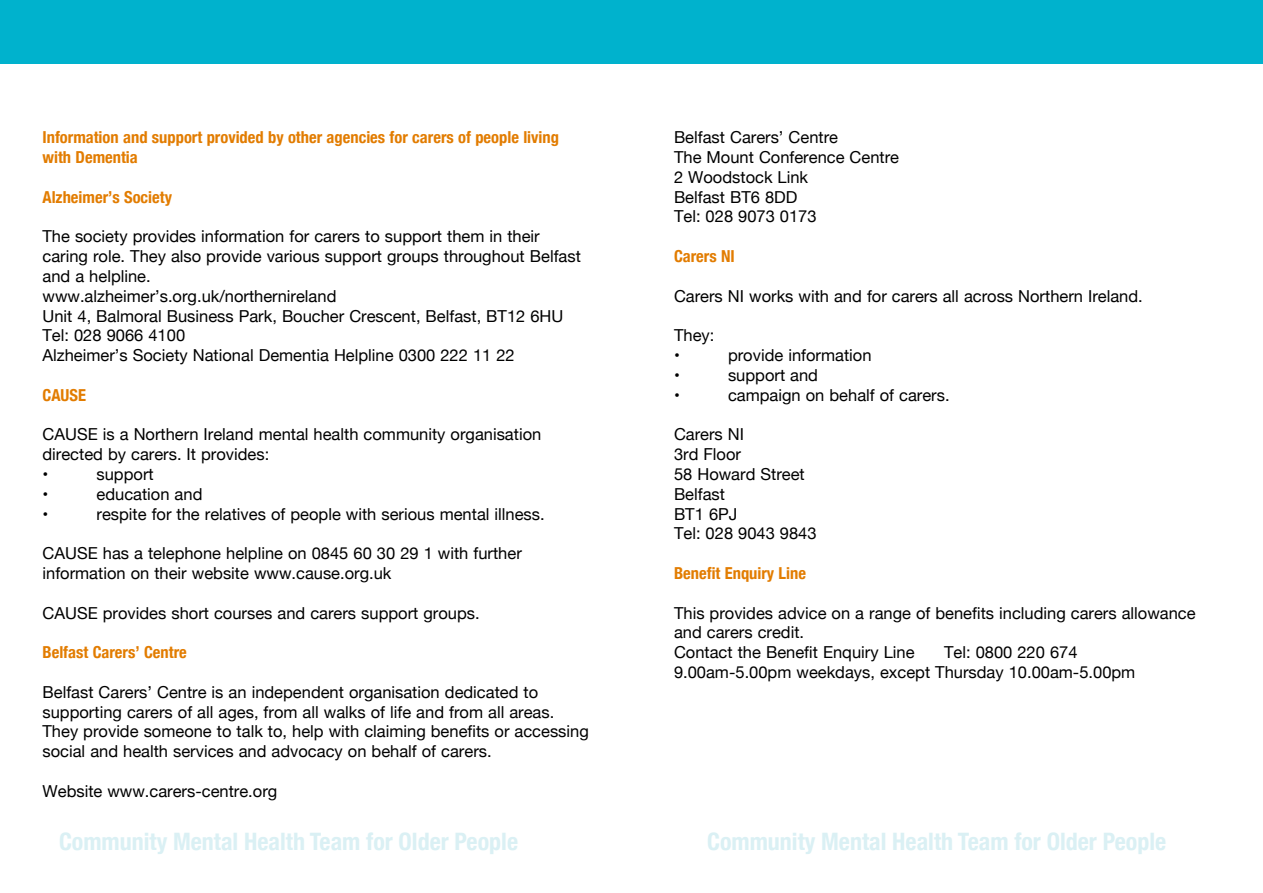
<style>
.page{position:relative;width:1263px;height:893px;background:#fff}
.page>*{position:absolute;margin:0;border:0;box-sizing:border-box;transform-origin:0 0}
.t1{font:700 condensed 24px "Helvetica Neue";color:#daf0f4}
.t2{font:16.5px/19.8px "Helvetica Neue";color:#000}
.t3{font:700 condensed 16.5px/19.8px "Helvetica Neue";color:#e27c00}
</style>
<div class="page">
<div style="left:0;top:0;width:1263px;height:63px;background:#00b2cd"></div>
<p class="t2" style="left:674px;top:128px;width:227px">Belfast Carers’ Centre<br>The Mount Conference Centre<br>2 Woodstock Link<br>Belfast BT6 8DD<br>Tel: 028 9073 0173</p>
<p class="t3" style="left:674px;top:245px;width:62px">Carers NI</p>
<p class="t2" style="left:674px;top:287px;width:470px">Carers NI works with and for carers all across Northern Ireland.</p>
<p class="t2" style="left:674px;top:326px;width:42px">They: •</p>
<p class="t3" style="left:43px;top:127px;width:518px">Information and support provided by other agencies for carers of people living with Dementia</p>
<p class="t3" style="left:43px;top:186px;width:131px">Alzheimer’s Society</p>
<p class="t2" style="left:43px;top:228px;width:540px">The society provides information for carers to support them in their caring role. They also provide various support groups throughout Belfast and a helpline.<br>www.alzheimer’s.org.uk/northernireland<br>Unit 4, Balmoral Business Park, Boucher Crescent, Belfast, BT12 6HU Tel: 028 9066 4100<br>Alzheimer’s Society National Dementia Helpline 0300 222 11 22</p>
<p class="t3" style="left:43px;top:384px;width:45px">CAUSE</p>
<p class="t2" style="left:43px;top:426px;width:500px">CAUSE is a Northern Ireland mental health community organisation directed by carers. It provides:<br>•</p>
<p class="t2" style="left:728px;top:346px;width:145px">provide information</p>
<p class="t2" style="left:674px;top:366px;width:7px">•</p>
<p class="t2" style="left:728px;top:366px;width:92px">support and</p>
<p class="t2" style="left:674px;top:386px;width:7px">•</p>
<p class="t2" style="left:728px;top:386px;width:223px">campaign on behalf of carers.</p>
<p class="t2" style="left:674px;top:425px;width:144px">Carers NI<br>3rd Floor<br>58 Howard Street<br>Belfast<br>BT1 6PJ<br>Tel: 028 9043 9843</p>
<p class="t3" style="left:674px;top:562px;width:134px">Benefit Enquiry Line</p>
<p class="t2" style="left:674px;top:604px;width:523px">This provides advice on a range of benefits including carers allowance and carers credit.<br>Contact the Benefit Enquiry Line</p>
<p class="t2" style="left:97px;top:465px;width:59px">support</p>
<p class="t2" style="left:43px;top:485px;width:7px">•</p>
<p class="t2" style="left:97px;top:485px;width:107px">education and</p>
<p class="t2" style="left:43px;top:505px;width:7px">•</p>
<p class="t2" style="left:97px;top:505px;width:450px">respite for the relatives of people with serious mental illness.</p>
<p class="t2" style="left:43px;top:544px;width:481px">CAUSE has a telephone helpline on 0845 60 30 29 1 with further information on their website www.cause.org.uk</p>
<p class="t2" style="left:43px;top:604px;width:439px">CAUSE provides short courses and carers support groups.</p>
<p class="t3" style="left:43px;top:641px;width:146px">Belfast Carers’ Centre</p>
<p class="t2" style="left:43px;top:683px;width:548px">Belfast Carers’ Centre is an independent organisation dedicated to supporting carers of all ages, from all walks of life and from all areas.<br>They provide someone to talk to, help with claiming benefits or accessing social and health services and advocacy on behalf of carers.</p>
<p class="t2" style="left:43px;top:782px;width:236px">Website www.carers-centre.org</p>
<h1 class="t1" style="left:59px;top:822px;width:461px">Community Mental Health Team for Older People</h1>
<h1 class="t1" style="left:707px;top:822px;width:461px">Community Mental Health Team for Older People</h1>
<p class="t2" style="left:674px;top:643px;width:463px;text-indent:270px">Tel: 0800 220 674<br>9.00am-5.00pm weekdays, except Thursday 10.00am-5.00pm</p>
</div>
